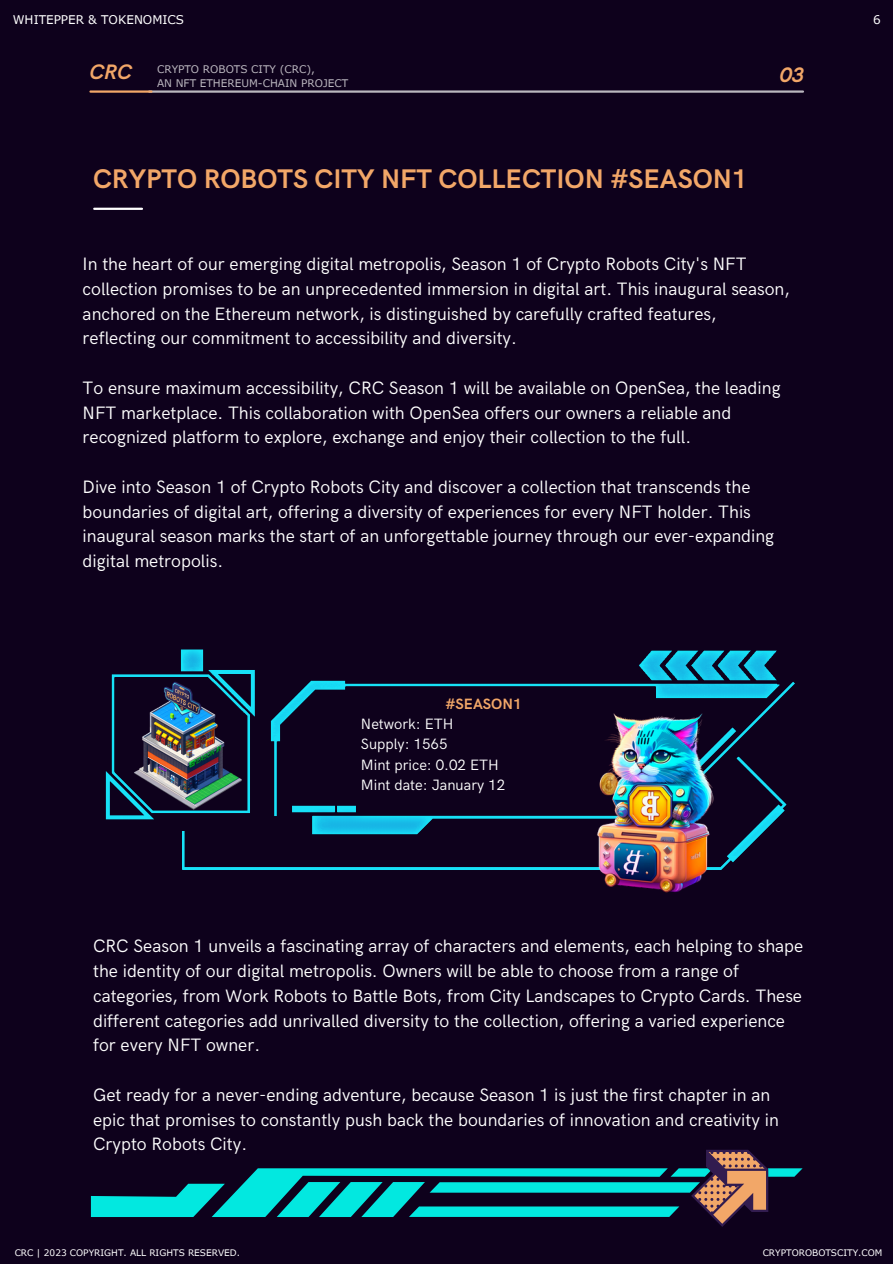
<style>
.page{position:relative;width:893px;height:1264px;background:#fff}
.page>*{position:absolute;margin:0;border:0;box-sizing:border-box;transform-origin:0 0}
.t1{font:700 27px "HK Grotesk";color:#f2a768}
.t2{font:italic 700 21px "HK Grotesk";color:#f2a768}
.t3{font:18px/24.8px "HK Grotesk";color:#fff}
.t4{font:15px "HK Grotesk";color:#fff}
.t5{font:700 15px "HK Grotesk";color:#f2a768}
.t6{font:12px "Verdana Pro";color:#fff}
.t7{font:10.5px/14px "Verdana Pro";color:#fff}
.t8{font:9px "Verdana Pro";color:#fff}
.s1{font-family:"HK Grotesk";font-weight:700;font-style:italic;font-size:21px;color:#f2a768}
</style>
<div class="page">
<div style="left:0;top:0;width:892px;height:1263px;background:#0e011c"></div>
<hr style="left:149px;top:90px;width:653px;height:3px;background:#fff">
<hr style="left:90px;top:90px;width:61px;height:3px;background:#f2a768">
<hr style="left:94px;top:208px;width:48px;height:2px;background:#fff">
<svg style="left:91px;top:1149px;width:711px;height:77px"></svg>
<img style="left:105px;top:649px;width:689px;height:221px">
<img style="left:588px;top:703px;width:131px;height:190px">
<p class="t6" style="left:13px;top:12px;width:173px">WHITEPPER &amp; TOKENOMICS</p>
<p class="t6" style="left:872px;top:12px;width:9px">6</p>
<p class="t7" style="left:157px;top:62px;width:193px;text-indent:-68px"><span class="s1">CRC</span> CRYPTO ROBOTS CITY (CRC),<br>AN NFT ETHEREUM-CHAIN PROJECT</p>
<p class="t2" style="left:779px;top:63px;width:26px">03</p>
<p class="t1" style="left:93px;top:163px;width:656px">CRYPTO ROBOTS CITY NFT COLLECTION #SEASON1</p>
<p class="t3" style="left:83px;top:252px;width:708px">In the heart of our emerging digital metropolis, Season 1 of Crypto Robots City's NFT collection promises to be an unprecedented immersion in digital art. This inaugural season, anchored on the Ethereum network, is distinguished by carefully crafted features, reflecting our commitment to accessibility and diversity.</p>
<p class="t3" style="left:83px;top:376px;width:699px">To ensure maximum accessibility, CRC Season 1 will be available on OpenSea, the leading<br>NFT marketplace. This collaboration with OpenSea offers our owners a reliable and recognized platform to explore, exchange and enjoy their collection to the full.</p>
<p class="t3" style="left:83px;top:475px;width:693px">Dive into Season 1 of Crypto Robots City and discover a collection that transcends the boundaries of digital art, offering a diversity of experiences for every NFT holder. This inaugural season marks the start of an unforgettable journey through our ever-expanding digital metropolis.</p>
<p class="t5" style="left:445px;top:695px;width:78px">#SEASON1</p>
<p class="t4" style="left:361px;top:715px;width:94px">Network: ETH</p>
<p class="t4" style="left:361px;top:736px;width:88px">Supply: 1565</p>
<p class="t4" style="left:361px;top:756px;width:139px">Mint price: 0.02 ETH</p>
<p class="t4" style="left:361px;top:776px;width:146px">Mint date: January 12</p>
<p class="t3" style="left:93px;top:934px;width:711px">CRC Season 1 unveils a fascinating array of characters and elements, each helping to shape the identity of our digital metropolis. Owners will be able to choose from a range of categories, from Work Robots to Battle Bots, from City Landscapes to Crypto Cards. These different categories add unrivalled diversity to the collection, offering a varied experience for every NFT owner.</p>
<p class="t3" style="left:93px;top:1083px;width:687px">Get ready for a never-ending adventure, because Season 1 is just the first chapter in an epic that promises to constantly push back the boundaries of innovation and creativity in<br>Crypto Robots City.</p>
<p class="t8" style="left:15px;top:1246px;width:227px">CRC | 2023 COPYRIGHT. ALL RIGHTS RESERVED.</p>
<p class="t8" style="left:762px;top:1246px;width:121px">CRYPTOROBOTSCITY.COM</p>
</div>
